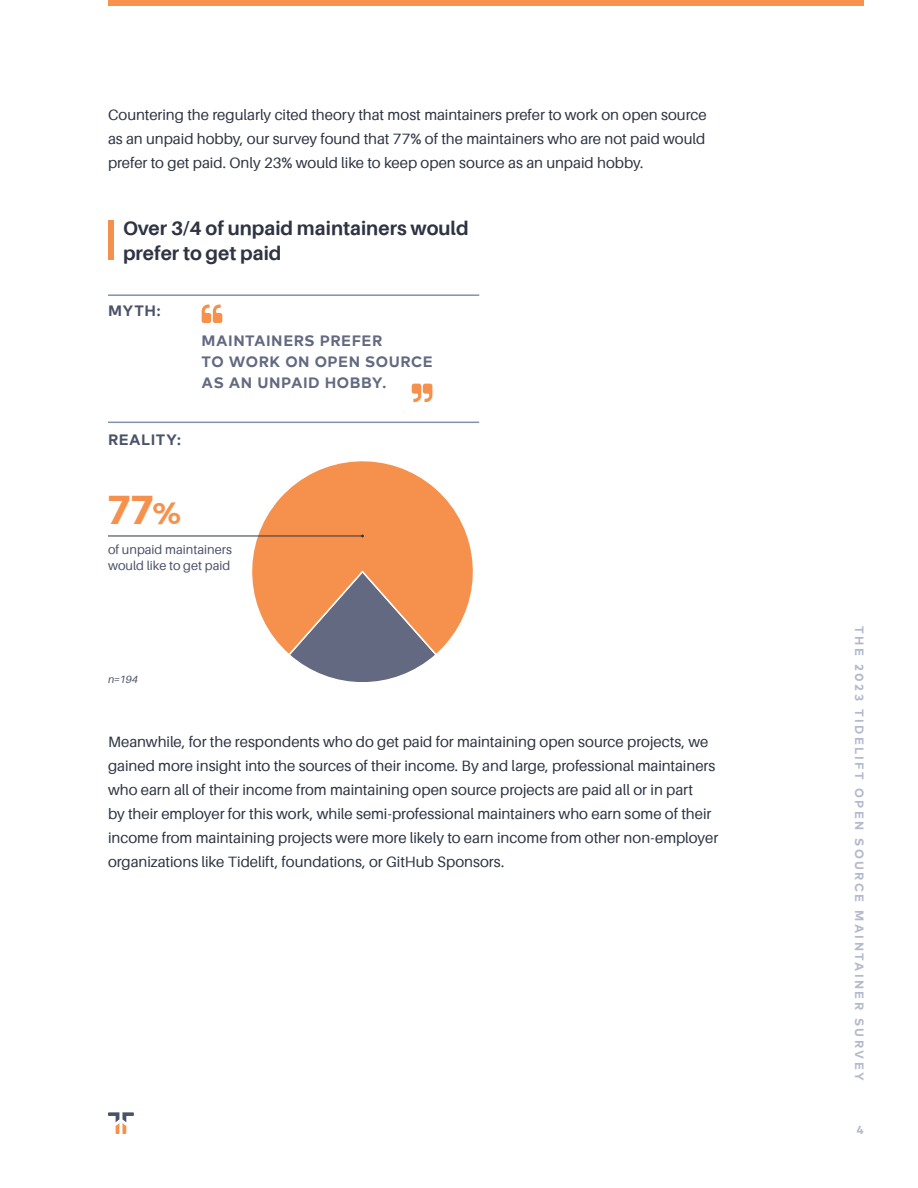
<style>
.page{position:relative;width:918px;height:1188px;background:#fff}
.page>*{position:absolute;margin:0;border:0;box-sizing:border-box;transform-origin:0 0}
.t1{font:700 42px "Typold";color:#f6914d}
.t2{font:700 19.5px/25.5px "Aileron";color:#2f3342}
.Body_copy{font:15px/24px "Aileron";color:#2e3342;text-align:justify}
.t3{font:700 15px/21px "Typold";letter-spacing:.04em;color:#626980}
.t4{font:700 15px "Typold";letter-spacing:.03em;color:#4b5168}
.t5{font:12.75px/15.3px "Aileron";color:#4b5168}
.t6{font:700 12px "Typold";letter-spacing:.2em;color:#b4b9cb}
.t7{font:italic 10.5px "Aileron";color:#4b5168}
.s1{font-size:30px}
</style>
<div class="page">
<div style="left:108px;top:0;width:756px;height:5px;background:#f6914e"></div>
<svg style="left:108px;top:1112px;width:26px;height:22px"></svg>
<div style="left:108px;top:220px;width:5px;height:40px;background:#f6914d"></div>
<svg style="left:293px;top:657px;width:139px;height:25px"></svg>
<svg style="left:239px;top:461px;width:234px;height:196px"></svg>
<hr style="left:108px;top:536px;width:255px;height:1px;background:#2f3342">
<hr style="left:108px;top:294px;width:371px;height:2px;background:#8292ac">
<hr style="left:108px;top:422px;width:371px;height:1px;background:#8292ac">
<svg style="left:202px;top:305px;width:20px;height:18px"></svg>
<svg style="left:412px;top:384px;width:20px;height:18px"></svg>
<p class="Body_copy" style="left:108px;top:103px;width:600px">Countering the regularly cited theory that most maintainers prefer to work on open source as an unpaid hobby, our survey found that 77% of the maintainers who are not paid would prefer to get paid. Only 23% would like to keep open source as an unpaid hobby.</p>
<p class="t2" style="left:123px;top:215px;width:347px">Over 3/4 of unpaid maintainers would prefer to get paid</p>
<p class="t4" style="left:108px;top:299px;width:54px">MYTH:</p>
<p class="t4" style="left:108px;top:427px;width:75px">REALITY:</p>
<p class="t1" style="left:108px;top:475px;width:75px">77<span class="s1">%</span></p>
<p class="t3" style="left:202px;top:329px;width:232px">MAINTAINERS PREFER<br>TO WORK ON OPEN SOURCE<br>AS AN UNPAID HOBBY.</p>
<p class="t5" style="left:108px;top:542px;width:125px">of unpaid maintainers would like to get paid</p>
<p class="t7" style="left:108px;top:673px;width:32px">n=194</p>
<p class="Body_copy" style="left:108px;top:730px;width:612px;text-align:left">Meanwhile, for the respondents who do get paid for maintaining open source projects, we gained more insight into the sources of their income. By and large, professional maintainers who earn all of their income from maintaining open source projects are paid all or in part<br>by their employer for this work, while semi-professional maintainers who earn some of their income from maintaining projects were more likely to earn income from other non-employer organizations like Tidelift, foundations, or GitHub Sponsors.</p>
<p class="t6" style="left:869px;top:626px;width:456px;rotate:90deg">THE 2023 TIDELIFT OPEN SOURCE MAINTAINER SURVEY</p>
<p class="t6" style="left:857px;top:1120px;width:9px">4</p>
</div>
